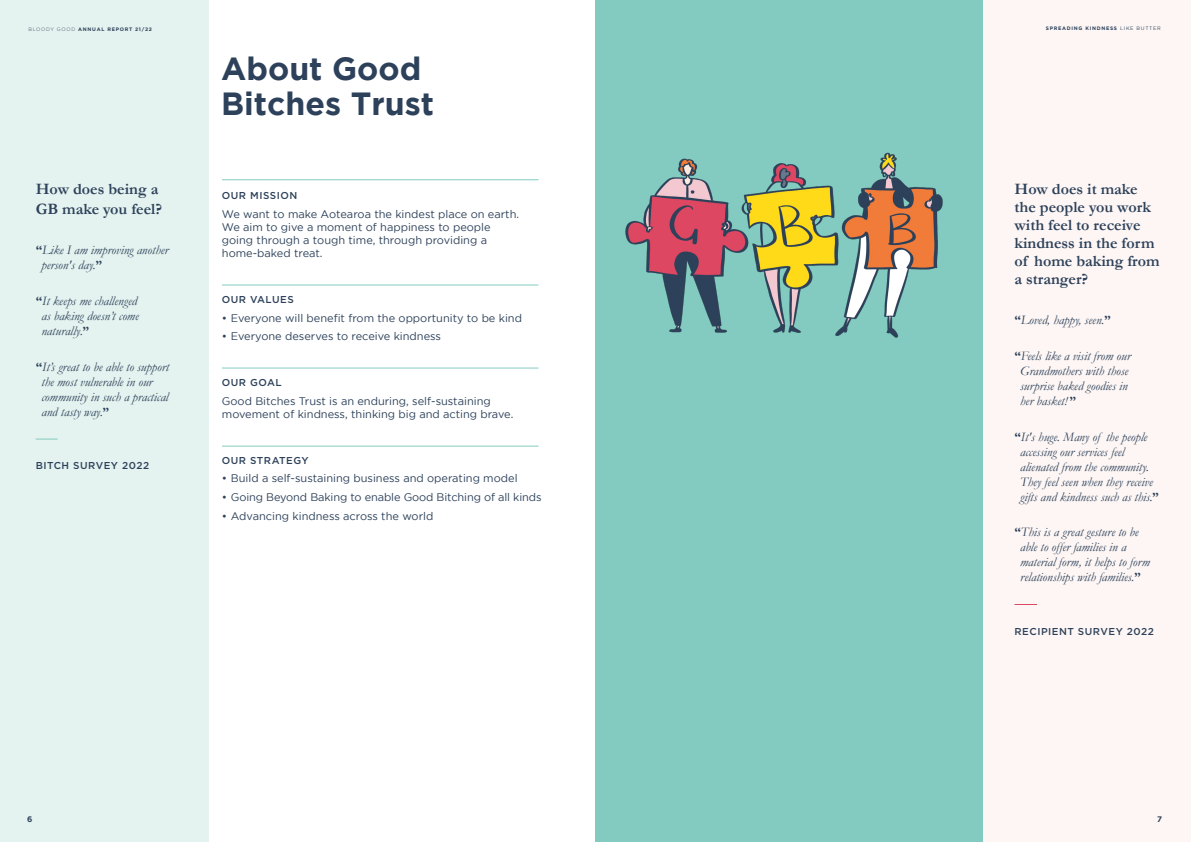
<style>
.page{position:relative;width:1191px;height:842px;background:#fff}
.page>*{position:absolute;margin:0;border:0;box-sizing:border-box;transform-origin:0 0}
.t1{font:700 32px/35px "Gotham";color:#2d415a}
.t2{font:700 16px/18px "Garamond";color:#2d415a}
.t3{font:italic 13px/15px "Garamond";color:#2d415a}
.t4{font:11px/13px "Gotham";color:#2d415a}
.t5{font:500 10px "Gotham";letter-spacing:.05em;color:#2d415a}
.t6{font:700 8px "Gotham";color:#2d415a}
.t7{font:700 5px "Gotham";letter-spacing:.14em;color:#2d415a}
.s1{font-weight:300}
.s2{font-weight:400}
.s3{font-weight:700;font-style:normal}
</style>
<div class="page">
<div style="left:0;top:0;width:208px;height:842px;background:#e4f3ef"></div>
<div style="left:595px;top:0;width:389px;height:842px;background:#83cbc0"></div>
<img style="left:625px;top:0;width:359px;height:509px">
<div style="left:984px;top:0;width:207px;height:842px;background:#fdf6f4"></div>
<hr style="left:222px;top:179px;width:316px;height:1px;background:#83cbc0">
<hr style="left:222px;top:284px;width:316px;height:1px;background:#83cbc0">
<hr style="left:222px;top:367px;width:316px;height:1px;background:#83cbc0">
<hr style="left:222px;top:446px;width:316px;height:1px;background:#83cbc0">
<svg style="left:36px;top:439px;width:22px;height:1px"></svg>
<svg style="left:1014px;top:604px;width:23px;height:1px"></svg>
<p class="t7" style="left:28px;top:26px;width:125px"><span class="s1">BLOODY GOOD</span> ANNUAL REPORT 21/22</p>
<p class="t7" style="left:1046px;top:26px;width:116px">SPREADING KINDNESS <span class="s2">LIKE BUTTER</span></p>
<p class="t2" style="left:36px;top:178px;width:128px;line-height:20px">How does being a<br>GB make you feel?</p>
<p class="t3" style="left:41px;top:243px;width:129px;text-indent:-6px"><span class="s3">“</span>Like I am improving another person's day.<span class="s3">”</span></p>
<p class="t3" style="left:41px;top:293px;width:99px;text-indent:-6px"><span class="s3">“</span>It keeps me challenged as baking doesn’t come naturally.<span class="s3">”</span></p>
<p class="t3" style="left:41px;top:359px;width:129px;text-indent:-6px"><span class="s3">“</span>It’s great to be able to support the most vulnerable in our community in such a practical and tasty way.<span class="s3">”</span></p>
<p class="t5" style="left:36px;top:459px;width:115px">BITCH SURVEY 2022</p>
<h1 class="t1" style="left:221px;top:50px;width:214px">About Good<br>Bitches Trust</h1>
<p class="t5" style="left:222px;top:189px;width:77px">OUR MISSION</p>
<p class="t4" style="left:222px;top:208px;width:299px">We want to make Aotearoa the kindest place on earth.<br>We aim to give a moment of happiness to people going through a tough time, through providing a home-baked treat.</p>
<p class="t5" style="left:222px;top:293px;width:73px">OUR VALUES</p>
<p class="t4" style="left:222px;top:311px;width:302px">• Everyone will benefit from the opportunity to be kind</p>
<p class="t4" style="left:222px;top:330px;width:221px">• Everyone deserves to receive kindness</p>
<p class="t5" style="left:222px;top:376px;width:61px">OUR GOAL</p>
<p class="t4" style="left:222px;top:394px;width:293px">Good Bitches Trust is an enduring, self-sustaining movement of kindness, thinking big and acting brave.</p>
<p class="t5" style="left:222px;top:454px;width:88px">OUR STRATEGY</p>
<p class="t4" style="left:222px;top:472px;width:297px">• Build a self-sustaining business and operating model</p>
<p class="t4" style="left:222px;top:490px;width:321px">• Going Beyond Baking to enable Good Bitching of all kinds</p>
<p class="t4" style="left:222px;top:509px;width:213px">• Advancing kindness across the world</p>
<p class="t2" style="left:1014px;top:179px;width:147px">How does it make the people you work with feel to receive kindness in the form of home baking from a stranger?</p>
<p class="t3" style="left:1014px;top:313px;width:98px"><span class="s3">“</span>Loved, happy, seen.<span class="s3">”</span></p>
<p class="t3" style="left:1020px;top:348px;width:112px;text-indent:-6px"><span class="s3">“</span>Feels like a visit from our<br>Grandmothers with those surprise baked goodies in her basket! <span class="s3">”</span></p>
<p class="t3" style="left:1020px;top:429px;width:140px;text-indent:-6px"><span class="s3">“</span>It's huge. Many of the people accessing our services feel alienated from the community.<br>They feel seen when they receive gifts and kindness such as this.<span class="s3">”</span></p>
<p class="t3" style="left:1020px;top:525px;width:131px;text-indent:-6px"><span class="s3">“</span>This is a great gesture to be able to offer families in a material form, it helps to form relationships with families.<span class="s3">”</span></p>
<p class="t5" style="left:1014px;top:625px;width:141px">RECIPIENT SURVEY 2022</p>
<p class="t6" style="left:27px;top:815px;width:7px">6</p>
<p class="t6" style="left:1157px;top:815px;width:6px">7</p>
</div>
